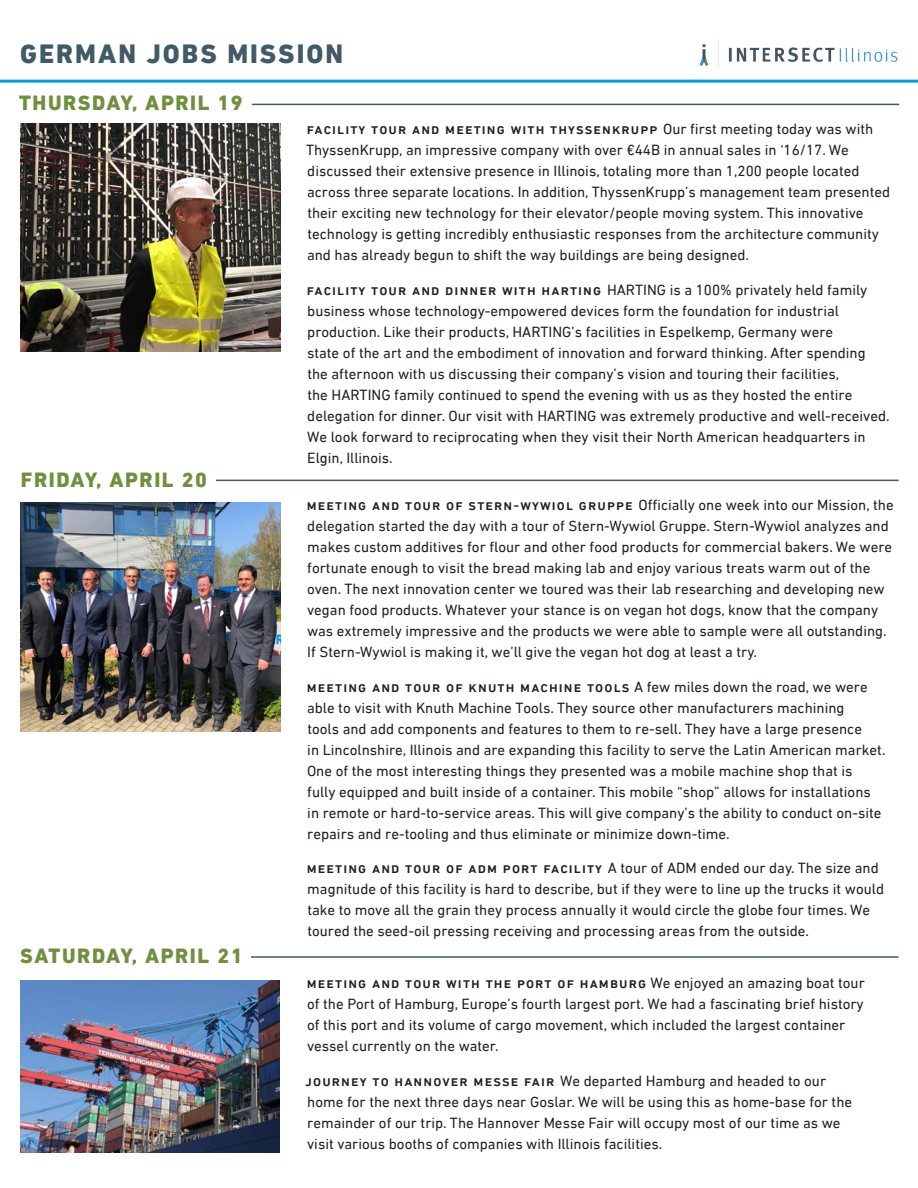
<style>
.page{position:relative;width:918px;height:1188px;background:#fff}
.page>*{position:absolute;margin:0;border:0;box-sizing:border-box;transform-origin:0 0}
.t1{font:800 27px "DIN Next LT Pro";letter-spacing:.075em;color:#425966}
.t2{font:800 21px "DIN Next LT Pro";letter-spacing:.075em;color:#708f40}
.t3{font:15px/21px "DIN Next LT Pro";color:#231f20}
.s1{font-weight:500}
</style>
<div class="page">
<hr style="left:0;top:80px;width:918px;height:3px;background:#089cd6">
<img style="left:699px;top:39px;width:199px;height:29px">
<hr style="left:252px;top:104px;width:647px;height:1px;background:#425966">
<hr style="left:216px;top:480px;width:683px;height:1px;background:#425966">
<img style="left:21px;top:502px;width:259px;height:229px">
<img style="left:21px;top:123px;width:259px;height:229px">
<hr style="left:251px;top:956px;width:648px;height:2px;background:#425966">
<img style="left:20px;top:981px;width:260px;height:171px">
<p class="t1" style="left:20px;top:38px;width:324px">GERMAN JOBS MISSION</p>
<p class="t2" style="left:19px;top:90px;width:225px">THURSDAY, APRIL 19</p>
<p class="t2" style="left:21px;top:467px;width:188px">FRIDAY, APRIL 20</p>
<p class="t2" style="left:20px;top:944px;width:224px">SATURDAY, APRIL 21</p>
<p class="t3" style="left:306px;top:119px;width:586px"><span class="s1">facility tour and meeting with thyssenkrupp</span> Our first meeting today was with ThyssenKrupp, an impressive company with over €44B in annual sales in ‘16/17. We discussed their extensive presence in Illinois, totaling more than 1,200 people located across three separate locations. In addition, ThyssenKrupp’s management team presented their exciting new technology for their elevator/people moving system. This innovative technology is getting incredibly enthusiastic responses from the architecture community and has already begun to shift the way buildings are being designed.</p>
<p class="t3" style="left:307px;top:279px;width:584px"><span class="s1">facility tour and dinner with harting</span> HARTING is a 100% privately held family business whose technology-empowered devices form the foundation for industrial production. Like their products, HARTING’s facilities in Espelkemp, Germany were<br>state of the art and the embodiment of innovation and forward thinking. After spending the afternoon with us discussing their company’s vision and touring their facilities,<br>the HARTING family continued to spend the evening with us as they hosted the entire delegation for dinner. Our visit with HARTING was extremely productive and well-received.<br>We look forward to reciprocating when they visit their North American headquarters in Elgin, Illinois.</p>
<p class="t3" style="left:307px;top:495px;width:588px"><span class="s1">meeting and tour of stern-wywiol gruppe</span> Officially one week into our Mission, the delegation started the day with a tour of Stern-Wywiol Gruppe. Stern-Wywiol analyzes and makes custom additives for flour and other food products for commercial bakers. We were fortunate enough to visit the bread making lab and enjoy various treats warm out of the oven. The next innovation center we toured was their lab researching and developing new vegan food products. Whatever your stance is on vegan hot dogs, know that the company was extremely impressive and the products we were able to sample were all outstanding.<br>If Stern-Wywiol is making it, we’ll give the vegan hot dog at least a try.</p>
<p class="t3" style="left:307px;top:676px;width:580px"><span class="s1">meeting and tour of knuth machine tools</span> A few miles down the road, we were able to visit with Knuth Machine Tools. They source other manufacturers machining<br>tools and add components and features to them to re-sell. They have a large presence<br>in Lincolnshire, Illinois and are expanding this facility to serve the Latin American market.<br>One of the most interesting things they presented was a mobile machine shop that is<br>fully equipped and built inside of a container. This mobile “shop” allows for installations in remote or hard-to-service areas. This will give company’s the ability to conduct on-site repairs and re-tooling and thus eliminate or minimize down-time.</p>
<p class="t3" style="left:307px;top:858px;width:579px"><span class="s1">meeting and tour of adm port facility</span> A tour of ADM ended our day. The size and magnitude of this facility is hard to describe, but if they were to line up the trucks it would take to move all the grain they process annually it would circle the globe four times. We toured the seed-oil pressing receiving and processing areas from the outside.</p>
<p class="t3" style="left:307px;top:972px;width:560px"><span class="s1">meeting and tour with the port of hamburg</span> We enjoyed an amazing boat tour of the Port of Hamburg, Europe’s fourth largest port. We had a fascinating brief history of this port and its volume of cargo movement, which included the largest container vessel currently on the water.</p>
<p class="t3" style="left:305px;top:1070px;width:548px"><span class="s1">journey to hannover messe fair</span> We departed Hamburg and headed to our home for the next three days near Goslar. We will be using this as home-base for the remainder of our trip. The Hannover Messe Fair will occupy most of our time as we visit various booths of companies with Illinois facilities.</p>
</div>
